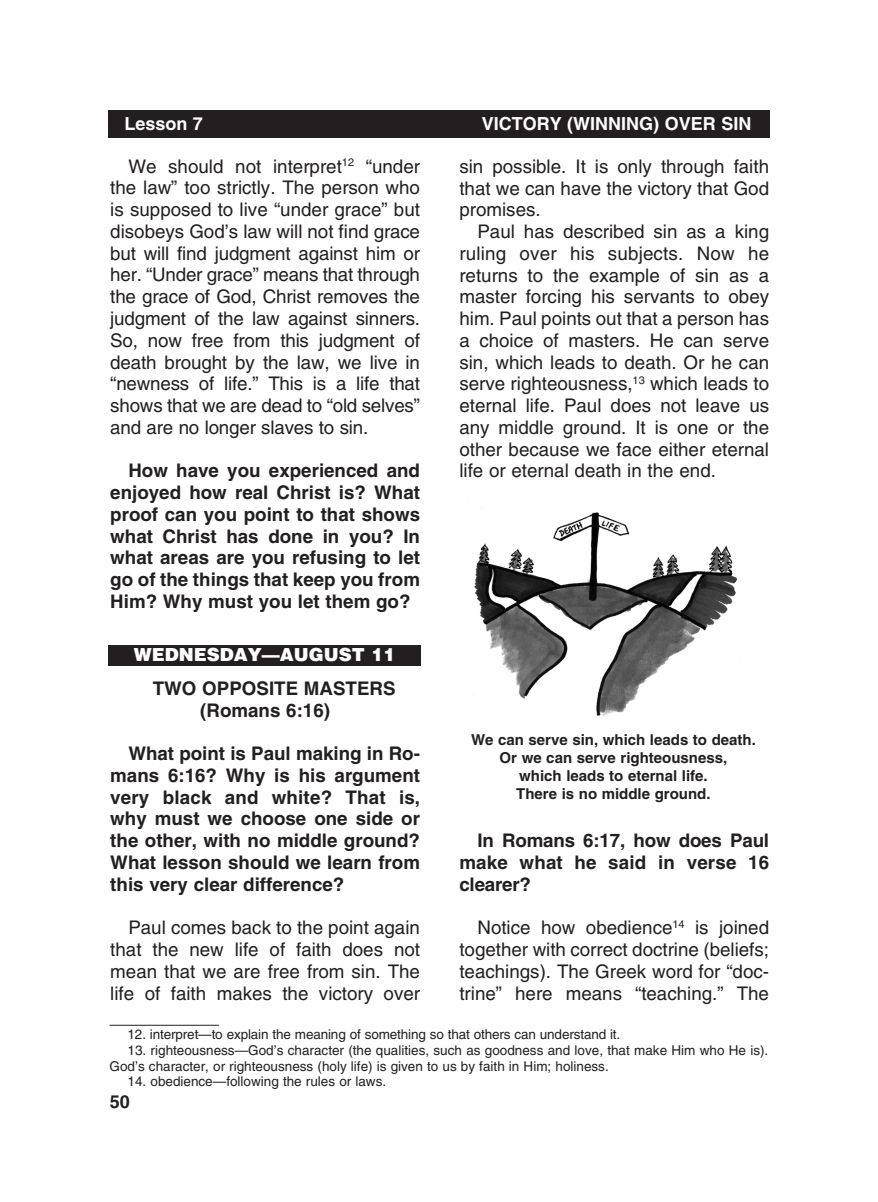
<style>
.page{position:relative;width:878px;height:1202px;background:#fff}
.page>*{position:absolute;margin:0;border:0;box-sizing:border-box;transform-origin:0 0}
._1-Body{font:18.75px/21.8px "Helvetica";color:#231f20;text-align:justify}
._2-Body_bold{font:700 18.75px/21.8px "Helvetica";color:#231f20;text-align:justify}
._5-subheads{font:700 18.75px/21.8px "Helvetica";color:#231f20}
.t1{font:700 18px "Helvetica";color:#fff}
.t2{font:900 18px "Helvetica";color:#fff}
.t3{font:700 18px "Helvetica";color:#231f20}
._8-captions{font:700 15px/18px "Helvetica";color:#231f20;text-align:center}
._7-footnotes{font:13.5px/15.8px "Helvetica";color:#231f20}
._6-Footnotes_rule{font:13.5px "Helvetica";letter-spacing:-.01em;color:#231f20}
</style>
<div class="page">
<div style="left:108px;top:111px;width:662px;height:27px;background:#231f20"></div>
<div style="left:108px;top:110px;width:662px;height:27px;background:#231f20"></div>
<div style="left:108px;top:645px;width:313px;height:20px;background:#231f20"></div>
<img style="left:474px;top:506px;width:264px;height:210px">
<hr style="left:110px;top:1024px;width:109px;height:1px;background:#231f20">
<p class="t1" style="left:124px;top:113px;width:80px">Lesson 7</p>
<p class="t1" style="left:481px;top:113px;width:25px">Victory</p>
<p class="t1" style="left:567px;top:113px;width:35px">(Winning</p>
<p class="t1" style="left:653px;top:113px;width:39px">) Over</p>
<p class="t1" style="left:721px;top:113px;width:21px">Sin</p>
<p class="_1-Body" style="left:110px;top:155px;width:311px;text-align:left;text-indent:18px">We should not interpret<sup>12</sup> “under the law” too strictly. The person who is supposed to live “under grace” but disobeys God’s law will not find grace but will find judgment against him or her. “Under grace” means that through the grace of God, Christ removes the judgment of the law against sinners.<br>So, now free from this judgment of death brought by the law, we live in “newness of life.” This is a life that shows that we are dead to “old selves” and are no longer slaves to sin.</p>
<p class="_2-Body_bold" style="left:110px;top:459px;width:311px;text-indent:18px">How have you experienced and enjoyed how real Christ is? What proof can you point to that shows what Christ has done in you? In what areas are you refusing to let go of the things that keep you from Him? Why must you let them go?</p>
<p class="t1" style="left:193px;top:113px;width:12px">1</p>
<p class="t1" style="left:645px;top:113px;width:107px">Lesson Title</p>
<p class="_1-Body" style="left:459px;top:155px;width:311px">sin possible. It is only through faith that we can have the victory that God promises.</p>
<p class="_1-Body" style="left:459px;top:221px;width:311px;text-indent:18px">Paul has described sin as a king ruling over his subjects. Now he returns to the example of sin as a master forcing his servants to obey him. Paul points out that a person has a choice of masters. He can serve sin, which leads to death. Or he can serve righteousness,<sup>13</sup> which leads to eternal life. Paul does not leave us any middle ground. It is one or the other because we face either eternal life or eternal death in the end.</p>
<p class="t2" style="left:134px;top:643px;width:263px">WEDNESDAY—AUGUST 11</p>
<p class="_5-subheads" style="left:200px;top:677px;width:197px;text-indent:-48px">TWO OPPOSITE MASTERS (Romans 6:16)</p>
<p class="_2-Body_bold" style="left:110px;top:742px;width:311px;text-indent:18px">What point is Paul making in Ro&shy;mans 6:16? Why is his argument very black and white? That is, why must we choose one side or the other, with no middle ground?<br>What lesson should we learn from this very clear difference?</p>
<p class="_1-Body" style="left:110px;top:916px;width:311px;text-indent:18px">Paul comes back to the point again that the new life of faith does not mean that we are free from sin. The life of faith makes the victory over</p>
<p class="_8-captions" style="left:471px;top:731px;width:286px">We can serve sin, which leads to death.<br>Or we can serve righteousness,<br>which leads to eternal life.<br>There is no middle ground.</p>
<p class="_2-Body_bold" style="left:459px;top:829px;width:311px;text-indent:18px">In Romans 6:17, how does Paul make what he said in verse 16 clearer?</p>
<p class="_1-Body" style="left:459px;top:917px;width:311px;text-indent:18px">Notice how obedience<sup>14</sup> is joined together with correct doctrine (beliefs; teachings). The Greek word for “doc&shy;trine” here means “teaching.” The</p>
<p class="_6-Footnotes_rule" style="left:128px;top:1026px;width:492px">12. interpret—to explain the meaning of something so that others can understand it.</p>
<p class="_7-footnotes" style="left:110px;top:1042px;width:658px;text-indent:18px">13. righteousness—God’s character (the qualities, such as goodness and love, that make Him who He is).<br>God’s character, or righteousness (holy life) is given to us by faith in Him; holiness.</p>
<p class="_7-footnotes" style="left:128px;top:1073px;width:258px">14. obedience—following the rules or laws.</p>
<p class="t3" style="left:110px;top:1090px;width:22px">50</p>
</div>
